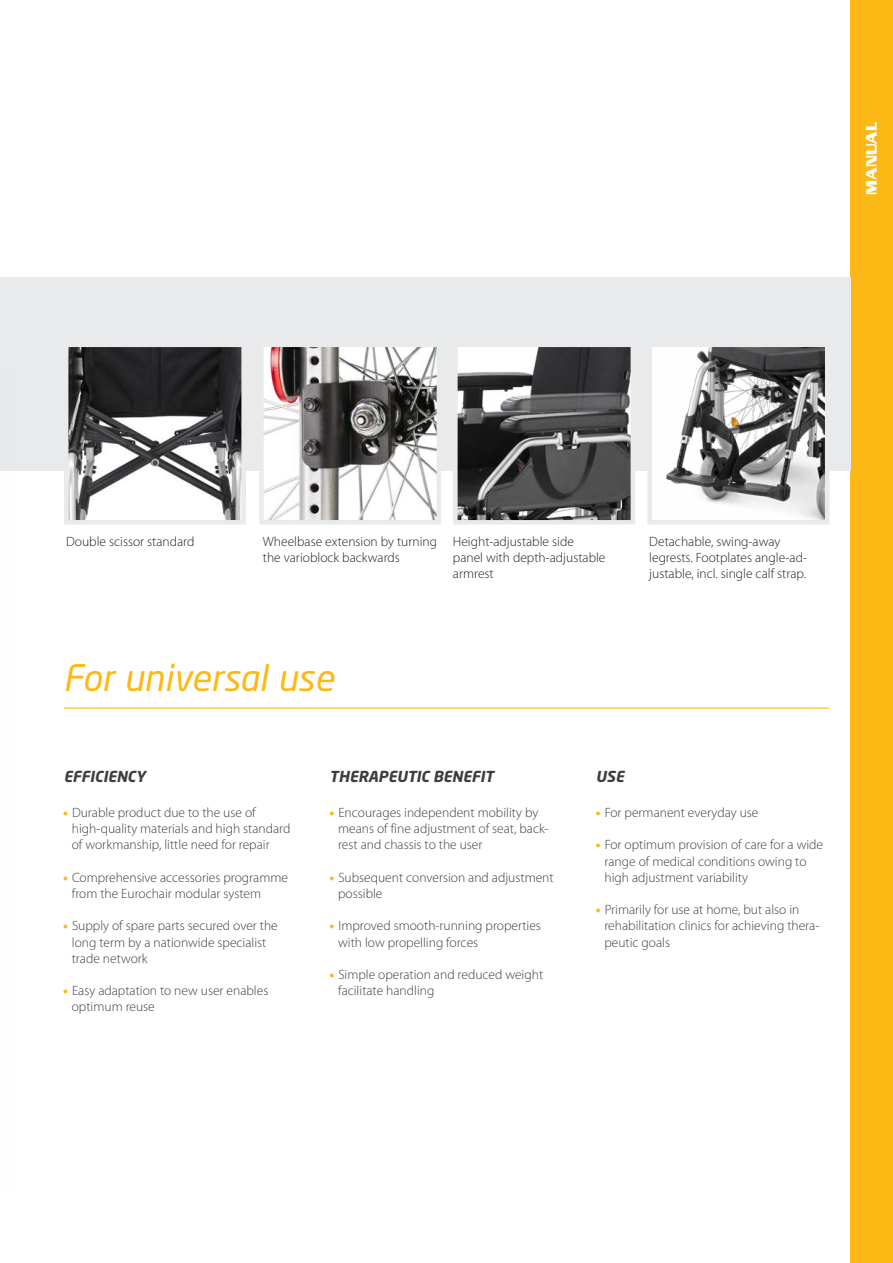
<style>
.page{position:relative;width:893px;height:1263px;background:#fff}
.page>*{position:absolute;margin:0;border:0;box-sizing:border-box;transform-origin:0 0}
.t1{font:italic 36px "Neo Sans Std";color:#fcb814}
.t2{font:italic 700 15px "Neo Sans Std";color:#3e3e3f}
.t3{font:700 15px "Enter Sansman";color:#fff}
.t4{font:300 13.5px/16.2px "Myriad Pro";color:#3e3e3f}
.t5{font:300 13.5px/16.2px "Myriad Pro";color:#231f20}
.s1{font-weight:900;color:#fcb814}
</style>
<div class="page">
<div style="left:850px;top:0;width:43px;height:1263px;background:#fcb814"></div>
<div style="left:0;top:277px;width:850px;height:194px;background:#e9eaeb"></div>
<hr style="left:64px;top:707px;width:765px;height:2px;background:#fcb814">
<img style="left:458px;top:348px;width:172px;height:171px">
<div style="left:453px;top:343px;width:182px;height:181px;border:4px solid #e9eaeb"></div>
<img style="left:652px;top:348px;width:172px;height:171px">
<div style="left:647px;top:343px;width:182px;height:181px;border:4px solid #e9eaeb"></div>
<img style="left:69px;top:348px;width:172px;height:171px">
<div style="left:64px;top:343px;width:182px;height:181px;border:4px solid #e9eaeb"></div>
<img style="left:264px;top:348px;width:172px;height:171px">
<div style="left:259px;top:343px;width:182px;height:181px;border:4px solid #e9eaeb"></div>
<p class="t3" style="left:863px;top:195px;width:75px;rotate:-90deg">MANUAL</p>
<p class="t5" style="left:66px;top:533px;width:130px">Double scissor standard</p>
<p class="t5" style="left:263px;top:533px;width:176px">Wheelbase extension by turning the varioblock backwards</p>
<p class="t5" style="left:453px;top:533px;width:154px">Height-adjustable side panel with depth-adjustable armrest</p>
<p class="t5" style="left:649px;top:533px;width:159px">Detachable, swing-away legrests. Footplates angle-ad&shy;justable, incl. single calf strap.</p>
<h1 class="t1" style="left:63px;top:656px;width:272px">For universal use</h1>
<p class="t2" style="left:64px;top:767px;width:83px">EFFICIENCY</p>
<p class="t2" style="left:330px;top:767px;width:166px">THERAPEUTIC BENEFIT</p>
<p class="t2" style="left:596px;top:767px;width:30px">USE</p>
<p class="t4" style="left:72px;top:805px;width:220px;text-indent:-9px"><span class="s1">•</span> Durable product due to the use of high-quality materials and high standard of workmanship, little need for repair</p>
<p class="t4" style="left:72px;top:869px;width:218px;text-indent:-9px"><span class="s1">•</span> Comprehensive accessories programme from the Eurochair modular system</p>
<p class="t4" style="left:72px;top:918px;width:208px;text-indent:-9px"><span class="s1">•</span> Supply of spare parts secured over the long term by a nationwide specialist trade network</p>
<p class="t4" style="left:72px;top:983px;width:198px;text-indent:-9px"><span class="s1">•</span> Easy adaptation to new user enables optimum reuse</p>
<p class="t4" style="left:338px;top:805px;width:212px;text-indent:-9px"><span class="s1">•</span> Encourages independent mobility by means of fine adjustment of seat, back&shy;rest and chassis to the user</p>
<p class="t4" style="left:338px;top:869px;width:217px;text-indent:-9px"><span class="s1">•</span> Subsequent conversion and adjustment possible</p>
<p class="t4" style="left:338px;top:918px;width:204px;text-indent:-9px"><span class="s1">•</span> Improved smooth-running properties with low propelling forces</p>
<p class="t4" style="left:338px;top:967px;width:207px;text-indent:-9px"><span class="s1">•</span> Simple operation and reduced weight facilitate handling</p>
<p class="t4" style="left:596px;top:805px;width:164px"><span class="s1">•</span> For permanent everyday use</p>
<p class="t4" style="left:604px;top:837px;width:220px;text-indent:-9px"><span class="s1">•</span> For optimum provision of care for a wide range of medical conditions owing to high adjustment variability</p>
<p class="t4" style="left:604px;top:902px;width:216px;text-indent:-9px"><span class="s1">•</span> Primarily for use at home, but also in rehabilitation clinics for achieving thera&shy;peutic goals</p>
</div>
